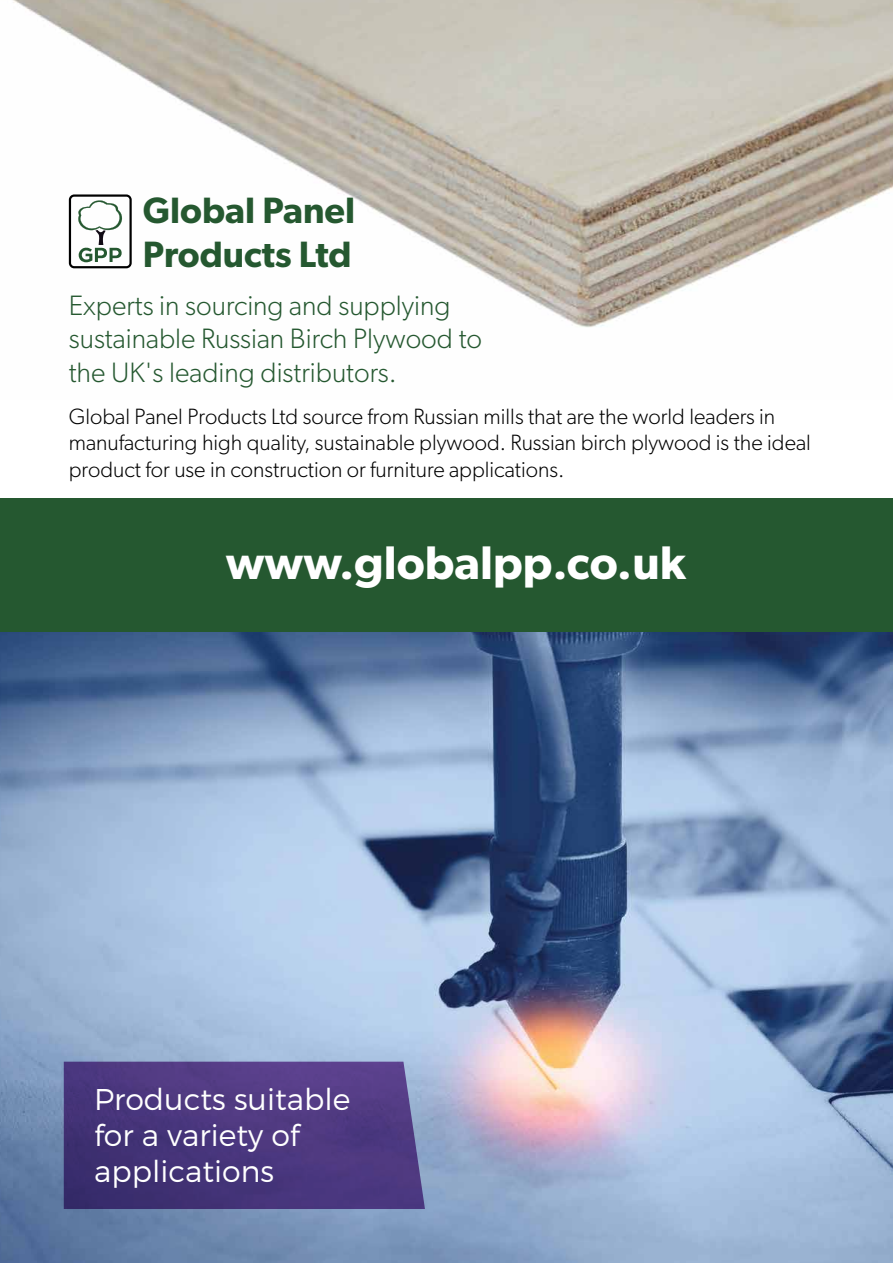
<style>
.page{position:relative;width:893px;height:1263px;background:#fff}
.page>*{position:absolute;margin:0;border:0;box-sizing:border-box;transform-origin:0 0}
.t1{font:600 47.25px "Gibson";color:#fff}
.t2{font:600 36.75px/44.1px "Gibson";color:#255830}
.t3{font:300 30px/36px "Montserrat";color:#fff}
.t4{font:300 28.05px/33.8px "Gibson";color:#255830}
.t5{font:300 22.2px/26.7px "Gibson";color:#000}
</style>
<div class="page">
<img style="left:0;top:631px;width:893px;height:632px">
<img style="left:13px;top:0;width:880px;height:327px">
<div style="left:0;top:498px;width:893px;height:133px;background:#255830"></div>
<svg style="left:69px;top:194px;width:63px;height:74px"></svg>
<svg style="left:64px;top:1062px;width:361px;height:147px;background:#4c3a80"></svg>
<h2 class="t2" style="left:143px;top:188px;width:214px">Global Panel<br>Products Ltd</h2>
<p class="t4" style="left:69px;top:288px;width:415px">Experts in sourcing and supplying sustainable Russian Birch Plywood to the UK's leading distributors.</p>
<p class="t5" style="left:69px;top:402px;width:744px">Global Panel Products Ltd source from Russian mills that are the world leaders in manufacturing high quality, sustainable plywood. Russian birch plywood is the ideal product for use in construction or furniture applications.</p>
<h1 class="t1" style="left:226px;top:534px;width:461px">www.globalpp.co.uk</h1>
<h3 class="t3" style="left:94px;top:1080px;width:258px">Products suitable for a variety of applications</h3>
</div>
